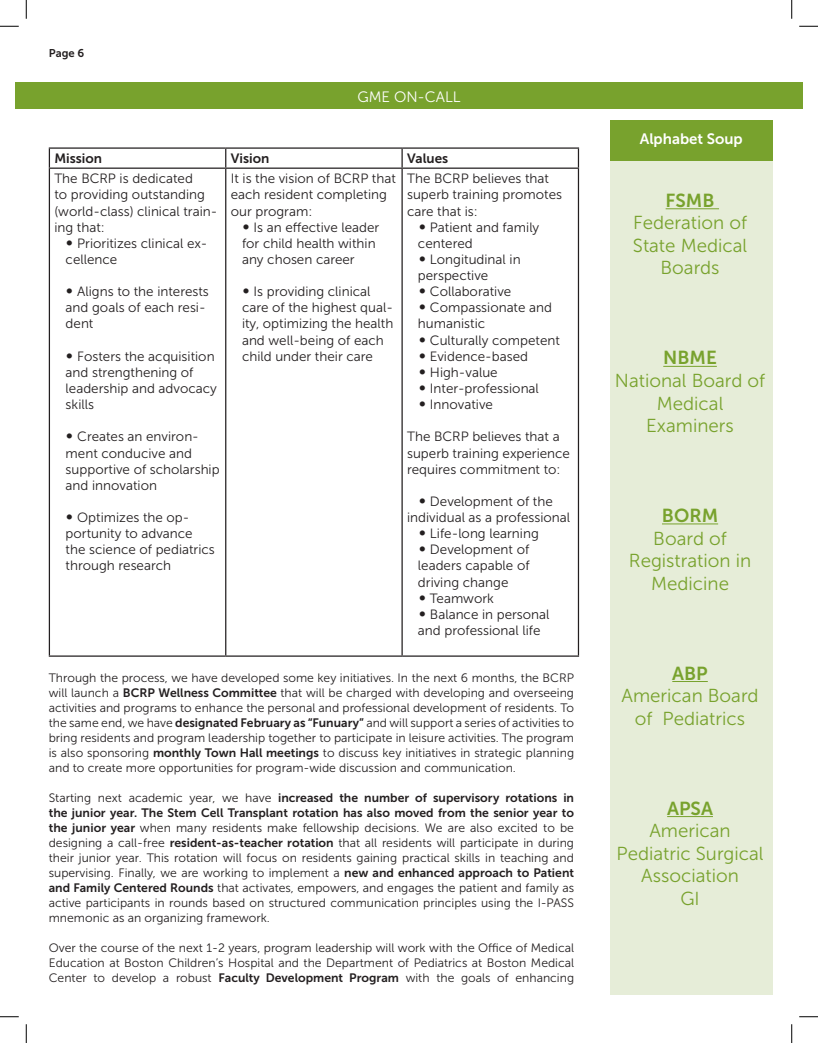
<style>
.page{position:relative;width:818px;height:1043px;background:#fff}
.page>*{position:absolute;margin:0;border:0;box-sizing:border-box;transform-origin:0 0}
.t1{font:18.75px/22.5px "Museo Sans 300";color:#78a22d;text-align:center}
.t2{font:18.75px "Museo Sans 700";color:#78a22d}
.t3{font:15px "Museo Sans 700";color:#fff}
.t4{font:15px "Museo Sans 300";color:#fff}
.t5{font:13.5px/16.1px "Museo Sans 300";color:#231f20}
.t6{font:13.5px "Museo Sans 700";color:#231f20}
.t7{font:12.25px/15px "Museo Sans 300";color:#231f20;text-align:justify}
.t8{font:11.25px "Museo Sans 700";color:#231f20}
.s1{font-family:"Futura Std"}
.s2{font-family:"Museo Sans 700"}
</style>
<div class="page">
<div style="left:15px;top:82px;width:787px;height:26px;background:#78a22d"></div>
<hr style="left:49px;top:147px;width:177px;height:2px;background:#231f20">
<svg style="left:49px;top:149px;width:1px;height:18px"></svg>
<hr style="left:226px;top:147px;width:176px;height:2px;background:#231f20">
<svg style="left:225px;top:149px;width:1px;height:18px"></svg>
<hr style="left:402px;top:147px;width:177px;height:2px;background:#231f20">
<svg style="left:401px;top:149px;width:1px;height:18px"></svg>
<svg style="left:578px;top:149px;width:1px;height:18px"></svg>
<hr style="left:49px;top:167px;width:177px;height:2px;background:#231f20">
<hr style="left:49px;top:169px;width:1px;height:486px;background:#231f20">
<hr style="left:226px;top:167px;width:176px;height:2px;background:#231f20">
<hr style="left:225px;top:169px;width:1px;height:486px;background:#231f20">
<hr style="left:402px;top:167px;width:177px;height:2px;background:#231f20">
<hr style="left:401px;top:169px;width:1px;height:486px;background:#231f20">
<hr style="left:578px;top:169px;width:1px;height:486px;background:#231f20">
<hr style="left:49px;top:655px;width:177px;height:1px;background:#231f20">
<hr style="left:226px;top:655px;width:176px;height:1px;background:#231f20">
<hr style="left:402px;top:655px;width:177px;height:1px;background:#231f20">
<div style="left:610px;top:158px;width:162px;height:836px;background:#e6edd8"></div>
<div style="left:610px;top:120px;width:162px;height:41px;background:#78a22d"></div>
<hr style="left:665px;top:208px;width:54px;height:1px;background:#78a22d">
<hr style="left:663px;top:366px;width:53px;height:1px;background:#78a22d">
<hr style="left:662px;top:523px;width:56px;height:1px;background:#78a22d">
<hr style="left:672px;top:681px;width:35px;height:1px;background:#78a22d">
<hr style="left:667px;top:816px;width:46px;height:1px;background:#78a22d">
<svg style="left:0;top:25px;width:19px;height:2px"></svg>
<svg style="left:799px;top:25px;width:19px;height:2px"></svg>
<svg style="left:0;top:1016px;width:19px;height:1px"></svg>
<svg style="left:799px;top:1016px;width:19px;height:1px"></svg>
<svg style="left:25px;top:0;width:2px;height:19px"></svg>
<svg style="left:25px;top:1024px;width:2px;height:18px"></svg>
<svg style="left:791px;top:0;width:1px;height:19px"></svg>
<svg style="left:791px;top:1024px;width:1px;height:18px"></svg>
<p class="t8" style="left:49px;top:47px;width:37px">Page 6</p>
<p class="t4" style="left:357px;top:89px;width:105px">GME ON-CALL</p>
<p class="t6" style="left:54px;top:151px;width:49px">Mission</p>
<p class="t6" style="left:231px;top:151px;width:40px">Vision</p>
<p class="t6" style="left:407px;top:151px;width:43px">Values</p>
<p class="t5" style="left:54px;top:171px;width:164px">The BCRP is dedicated<br>to providing outstanding (world-class) clinical train&shy;ing that:</p>
<p class="t5" style="left:66px;top:235px;width:143px"><span class="s1">•</span> Prioritizes clinical ex&shy;cellence</p>
<p class="t5" style="left:66px;top:283px;width:145px"><span class="s1">•</span> Aligns to the interests and goals of each resi&shy;dent</p>
<p class="t5" style="left:66px;top:348px;width:153px"><span class="s1">•</span> Fosters the acquisition and strengthening of leadership and advocacy skills</p>
<p class="t5" style="left:66px;top:429px;width:155px"><span class="s1">•</span> Creates an environ&shy;ment conducive and supportive of scholarship and innovation</p>
<p class="t5" style="left:66px;top:509px;width:151px"><span class="s1">•</span> Optimizes the op&shy;portunity to advance the science of pediatrics through research</p>
<p class="t5" style="left:407px;top:171px;width:156px">The BCRP believes that superb training promotes care that is:</p>
<p class="t5" style="left:418px;top:219px;width:123px"><span class="s1">•</span> Patient and family centered</p>
<p class="t5" style="left:418px;top:251px;width:104px"><span class="s1">•</span> Longitudinal in perspective</p>
<p class="t5" style="left:418px;top:283px;width:94px"><span class="s1">•</span> Collaborative</p>
<p class="t5" style="left:418px;top:300px;width:136px"><span class="s1">•</span> Compassionate and humanistic</p>
<p class="t5" style="left:418px;top:332px;width:143px"><span class="s1">•</span> Culturally competent</p>
<p class="t5" style="left:418px;top:348px;width:111px"><span class="s1">•</span> Evidence-based</p>
<p class="t5" style="left:418px;top:364px;width:81px"><span class="s1">•</span> High-value</p>
<p class="t5" style="left:418px;top:380px;width:122px"><span class="s1">•</span> Inter-professional</p>
<p class="t5" style="left:418px;top:396px;width:76px"><span class="s1">•</span> Innovative</p>
<p class="t5" style="left:407px;top:429px;width:164px">The BCRP believes that a superb training experience requires commitment to:</p>
<p class="t5" style="left:407px;top:493px;width:164px;text-align:center"><span class="s1">•</span> Development of the individual as a professional</p>
<p class="t5" style="left:418px;top:525px;width:122px"><span class="s1">•</span> Life-long learning</p>
<p class="t5" style="left:418px;top:541px;width:113px;text-align:justify"><span class="s1">•</span> Development of leaders capable of driving change</p>
<p class="t5" style="left:418px;top:590px;width:77px"><span class="s1">•</span> Teamwork</p>
<p class="t5" style="left:418px;top:606px;width:133px"><span class="s1">•</span> Balance in personal and professional life</p>
<p class="t7" style="left:49px;top:670px;width:527px">Through the process, we have developed some key initiatives. In the next 6 months, the BCRP will launch a <span class="s2">BCRP Wellness Committee</span> that will be charged with developing and overseeing activities and programs to enhance the personal and professional development of residents. To the same end, we have <span class="s2">designated February as “Funuary”</span> and will support a series of activities to bring residents and program leadership together to participate in leisure activities. The program is also sponsoring <span class="s2">monthly Town Hall meetings</span> to discuss key initiatives in strategic planning and to create more opportunities for program-wide discussion and communication.</p>
<p class="t7" style="left:49px;top:790px;width:527px">Starting next academic year, we have <span class="s2">increased the number of supervisory rotations in the junior year. The Stem Cell Transplant rotation has also moved from the senior year to the junior year</span> when many residents make fellowship decisions. We are also excited to be designing a call-free <span class="s2">resident-as-teacher rotation</span> that all residents will participate in during their junior year. This rotation will focus on residents gaining practical skills in teaching and supervising. Finally, we are working to implement a <span class="s2">new and enhanced approach to Patient and Family Centered Rounds</span> that activates, empowers, and engages the patient and family as active participants in rounds based on structured communication principles using the I-PASS mnemonic as an organizing framework.</p>
<p class="t7" style="left:49px;top:940px;width:527px">Over the course of the next 1-2 years, program leadership will work with the Office of Medical Education at Boston Children’s Hospital and the Department of Pediatrics at Boston Medical Center to develop a robust <span class="s2">Faculty Development Program</span> with the goals of enhancing</p>
<p class="t5" style="left:231px;top:171px;width:167px">It is the vision of BCRP that each resident completing our program:</p>
<p class="t5" style="left:242px;top:219px;width:139px"><span class="s1">•</span> Is an effective leader for child health within any chosen career</p>
<p class="t5" style="left:242px;top:283px;width:153px"><span class="s1">•</span> Is providing clinical care of the highest qual&shy;ity, optimizing the health and well-being of each child under their care</p>
<p class="t3" style="left:639px;top:130px;width:104px">Alphabet Soup</p>
<p class="t2" style="left:665px;top:190px;width:50px">FSMB</p>
<p class="t1" style="left:633px;top:212px;width:116px">Federation of<br>State Medical<br>Boards</p>
<p class="t2" style="left:663px;top:347px;width:55px">NBME</p>
<p class="t1" style="left:615px;top:369px;width:152px">National Board of<br>Medical</p>
<p class="t1" style="left:646px;top:414px;width:89px">Examiners</p>
<p class="t2" style="left:662px;top:505px;width:58px">BORM</p>
<p class="t1" style="left:629px;top:527px;width:124px">Board of<br>Registration in<br>Medicine</p>
<p class="t2" style="left:672px;top:662px;width:37px">ABP</p>
<p class="t1" style="left:621px;top:684px;width:139px">American Board of Pediatrics</p>
<p class="t2" style="left:667px;top:797px;width:47px">APSA</p>
<p class="t1" style="left:616px;top:819px;width:148px">American<br>Pediatric Surgical<br>Association</p>
<p class="t1" style="left:680px;top:887px;width:21px">GI</p>
</div>
